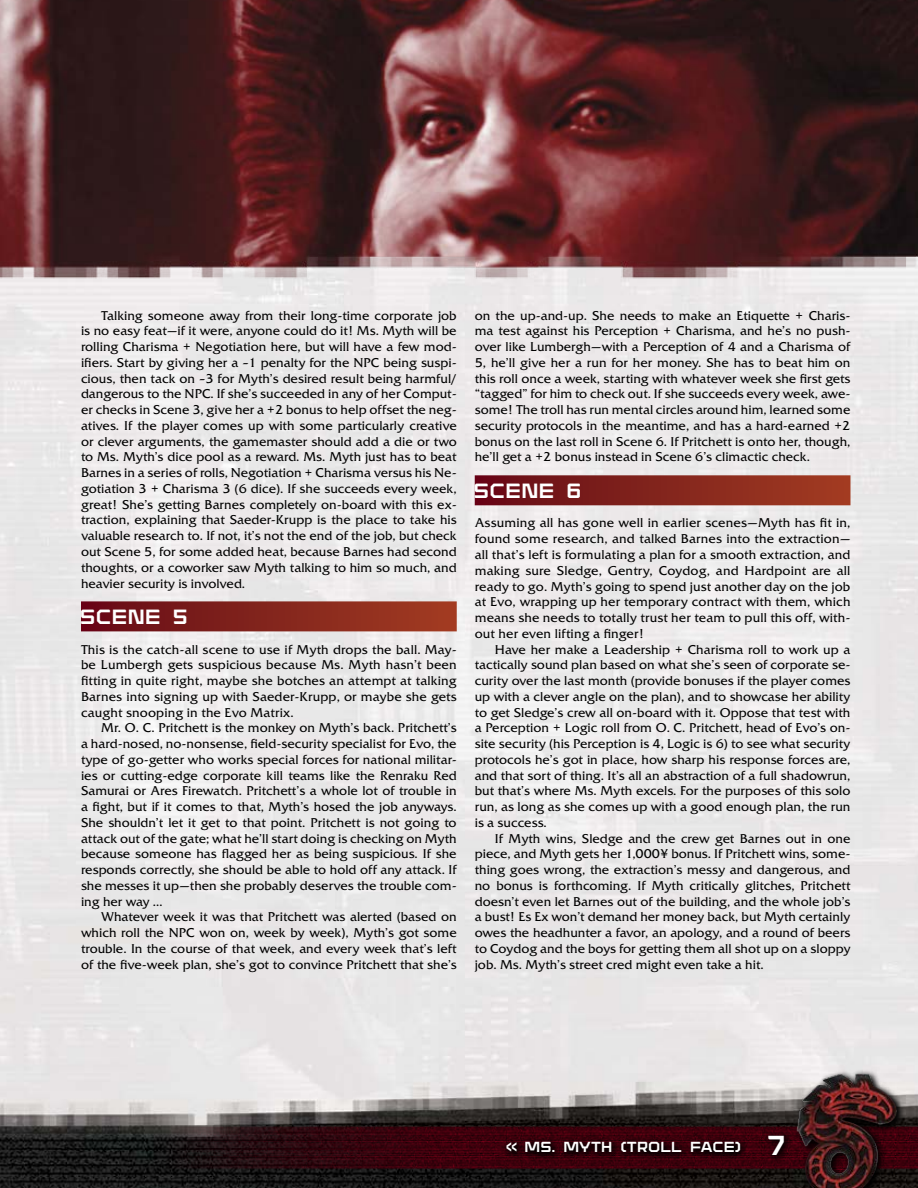
<style>
.page{position:relative;width:918px;height:1188px;background:#fff}
.page>*{position:absolute;margin:0;border:0;box-sizing:border-box;transform-origin:0 0}
.t1{font:18px "Armadura Solid";letter-spacing:.01em;color:#fff}
.t2{font:12.75px/15.8px "Friz Quadrata Std";color:#000;text-align:justify}
.t3{font:12.75px "Armadura Solid";letter-spacing:-.01em;color:#fff;scale:.5 1}
.s1{font-size:24px}
</style>
<div class="page">
<img style="left:0;top:295px;width:918px;height:893px">
<div style="left:81px;top:601px;width:376px;height:30px;background:linear-gradient(to right,#660916,#a23e22)"></div>
<div style="left:475px;top:475px;width:375px;height:30px;background:linear-gradient(to right,#660916,#a23e22)"></div>
<img style="left:0;top:0;width:918px;height:295px">
<img style="left:15px;top:1127px;width:903px;height:56px">
<svg style="left:501px;top:1130px;width:292px;height:33px;background:#300008"></svg>
<svg style="left:793px;top:1069px;width:112px;height:119px"></svg>
<img style="left:794px;top:1071px;width:104px;height:117px">
<p class="t2" style="left:81px;top:307px;width:377px;text-indent:20px">Talking someone away from their long-time corporate job is no easy feat—if it were, anyone could do it! Ms. Myth will be rolling Charisma + Negotiation here, but will have a few mod&shy;ifiers. Start by giving her a –1 penalty for the NPC being suspi&shy;cious, then tack on –3 for Myth’s desired result being harmful/ dangerous to the NPC. If she’s succeeded in any of her Comput&shy;er checks in Scene 3, give her a +2 bonus to help offset the neg&shy;atives. If the player comes up with some particularly creative or clever arguments, the gamemaster should add a die or two to Ms. Myth’s dice pool as a reward. Ms. Myth just has to beat Barnes in a series of rolls, Negotiation + Charisma versus his Ne&shy;gotiation 3 + Charisma 3 (6 dice). If she succeeds every week, great! She’s getting Barnes completely on-board with this ex&shy;traction, explaining that Saeder-Krupp is the place to take his valuable research to. If not, it’s not the end of the job, but check out Scene 5, for some added heat, because Barnes had second thoughts, or a coworker saw Myth talking to him so much, and heavier security is involved.</p>
<h1 class="t1" style="left:81px;top:604px;width:110px">SCENE 5</h1>
<p class="t2" style="left:81px;top:641px;width:377px">This is the catch-all scene to use if Myth drops the ball. May&shy;be Lumbergh gets suspicious because Ms. Myth hasn’t been fitting in quite right, maybe she botches an attempt at talking Barnes into signing up with Saeder-Krupp, or maybe she gets caught snooping in the Evo Matrix.</p>
<p class="t2" style="left:81px;top:720px;width:377px;text-indent:20px">Mr. O. C. Pritchett is the monkey on Myth’s back. Pritchett’s a hard-nosed, no-nonsense, field-security specialist for Evo, the type of go-getter who works special forces for national militar&shy;ies or cutting-edge corporate kill teams like the Renraku Red Samurai or Ares Firewatch. Pritchett’s a whole lot of trouble in a fight, but if it comes to that, Myth’s hosed the job anyways.<br>She shouldn’t let it get to that point. Pritchett is not going to attack out of the gate; what he’ll start doing is checking on Myth because someone has flagged her as being suspicious. If she responds correctly, she should be able to hold off any attack. If she messes it up—then she probably deserves the trouble com&shy;ing her way …</p>
<p class="t2" style="left:81px;top:909px;width:377px;text-indent:20px">Whatever week it was that Pritchett was alerted (based on which roll the NPC won on, week by week), Myth’s got some trouble. In the course of that week, and every week that’s left of the five-week plan, she’s got to convince Pritchett that she’s</p>
<p class="t2" style="left:475px;top:307px;width:377px">on the up-and-up. She needs to make an Etiquette + Charis&shy;ma test against his Perception + Charisma, and he’s no push&shy;over like Lumbergh—with a Perception of 4 and a Charisma of 5, he’ll give her a run for her money. She has to beat him on this roll once a week, starting with whatever week she first gets “tagged” for him to check out. If she succeeds every week, awe&shy;some! The troll has run mental circles around him, learned some security protocols in the meantime, and has a hard-earned +2 bonus on the last roll in Scene 6. If Pritchett is onto her, though, he’ll get a +2 bonus instead in Scene 6’s climactic check.</p>
<h1 class="t1" style="left:475px;top:478px;width:110px">SCENE 6</h1>
<p class="t2" style="left:475px;top:515px;width:377px">Assuming all has gone well in earlier scenes—Myth has fit in, found some research, and talked Barnes into the extraction— all that’s left is formulating a plan for a smooth extraction, and making sure Sledge, Gentry, Coydog, and Hardpoint are all ready to go. Myth’s going to spend just another day on the job at Evo, wrapping up her temporary contract with them, which means she needs to totally trust her team to pull this off, with&shy;out her even lifting a finger!</p>
<p class="t2" style="left:475px;top:641px;width:377px;text-indent:20px">Have her make a Leadership + Charisma roll to work up a tactically sound plan based on what she’s seen of corporate se&shy;curity over the last month (provide bonuses if the player comes up with a clever angle on the plan), and to showcase her ability to get Sledge’s crew all on-board with it. Oppose that test with a Perception + Logic roll from O. C. Pritchett, head of Evo’s on&shy;site security (his Perception is 4, Logic is 6) to see what security protocols he’s got in place, how sharp his response forces are, and that sort of thing. It’s all an abstraction of a full shadowrun, but that’s where Ms. Myth excels. For the purposes of this solo run, as long as she comes up with a good enough plan, the run is a success.</p>
<p class="t2" style="left:475px;top:830px;width:377px;text-indent:20px">If Myth wins, Sledge and the crew get Barnes out in one piece, and Myth gets her 1,000¥ bonus. If Pritchett wins, some&shy;thing goes wrong, the extraction’s messy and dangerous, and no bonus is forthcoming. If Myth critically glitches, Pritchett doesn’t even let Barnes out of the building, and the whole job’s a bust! Es Ex won’t demand her money back, but Myth certainly owes the headhunter a favor, an apology, and a round of beers to Coydog and the boys for getting them all shot up on a sloppy job. Ms. Myth’s street cred might even take a hit.</p>
<p class="t3" style="left:507px;top:1138px;width:562px">&lt;&lt; MS. MYTH (TROLL FACE) <span class="s1">7</span></p>
</div>
